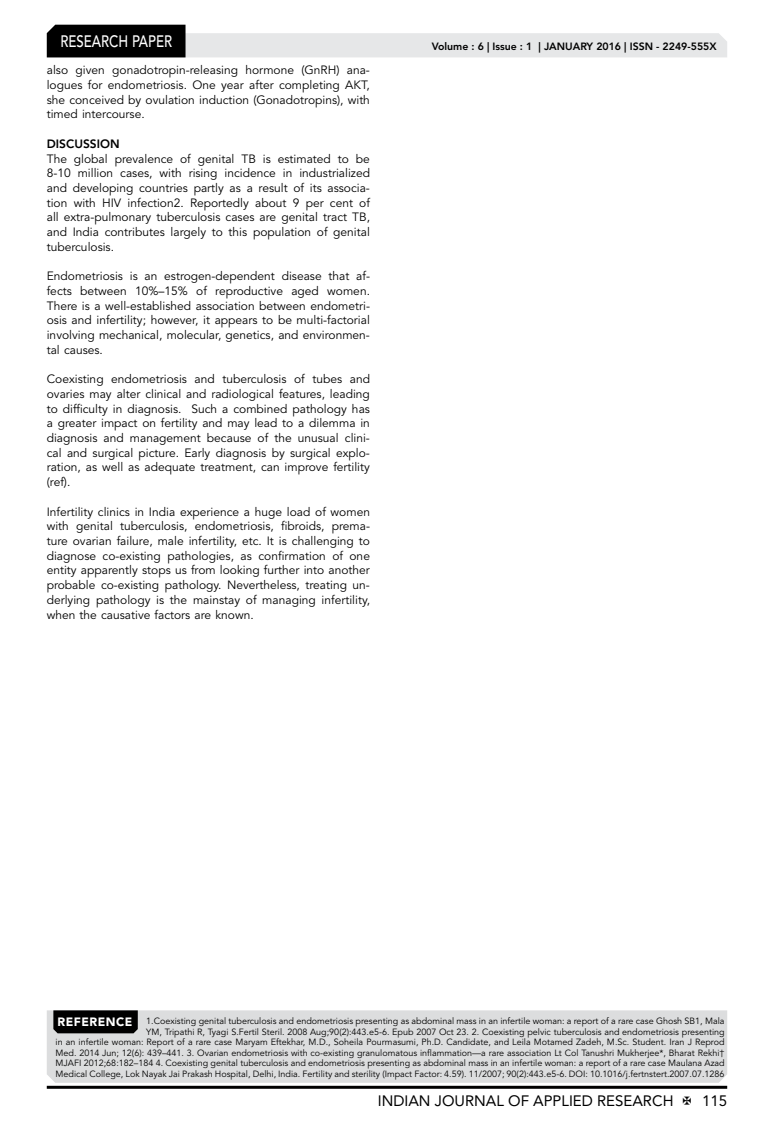
<style>
.page{position:relative;width:774px;height:1136px;background:#fff}
.page>*{position:absolute;margin:0;border:0;box-sizing:border-box;transform-origin:0 0}
.t1{font:500 16.5px "Avenir LT Std";color:#fff;scale:.8 1}
.t2{font:15px "Avenir LT Std";color:#000}
.t3{font:12px/14.7px "Avenir LT Std";color:#000;text-align:justify}
.t4{font:800 12px "Avenir LT Std";color:#000}
.t5{font:800 10.5px "Avenir LT Std";color:#000}
.t6{font:9px/10.5px "Avenir LT Std";color:#000;text-align:right}
.s1{font-weight:900;font-size:12px;color:#fff}
</style>
<div class="page">
<hr style="left:47px;top:1085px;width:680px;height:3px;background:#000">
<svg style="left:47px;top:25px;width:680px;height:32px"></svg>
<div style="left:47px;top:1010px;width:680px;height:72px;background:#dcddde"></div>
<svg style="left:53px;top:1010px;width:85px;height:23px"></svg>
<h1 class="t1" style="left:60px;top:32px;width:139px">RESEARCH PAPER</h1>
<p class="t3" style="left:47px;top:63px;width:325px">also given gonadotropin-releasing hormone (GnRH) ana&shy;logues for endometriosis. One year after completing AKT, she conceived by ovulation induction (Gonadotropins), with timed intercourse.</p>
<p class="t4" style="left:47px;top:136px;width:74px">DISCUSSION</p>
<p class="t3" style="left:47px;top:151px;width:325px">The global prevalence of genital TB is estimated to be 8-10 million cases, with rising incidence in industrialized and developing countries partly as a result of its associa&shy;tion with HIV infection2. Reportedly about 9 per cent of all extra-pulmonary tuberculosis cases are genital tract TB, and India contributes largely to this population of genital tuberculosis.</p>
<p class="t3" style="left:47px;top:269px;width:325px">Endometriosis is an estrogen-dependent disease that af&shy;fects between 10%–15% of reproductive aged women.<br>There is a well-established association between endometri&shy;osis and infertility; however, it appears to be multi-factorial involving mechanical, molecular, genetics, and environmen&shy;tal causes.</p>
<p class="t3" style="left:47px;top:372px;width:325px">Coexisting endometriosis and tuberculosis of tubes and ovaries may alter clinical and radiological features, leading to difficulty in diagnosis. Such a combined pathology has a greater impact on fertility and may lead to a dilemma in diagnosis and management because of the unusual clini&shy;cal and surgical picture. Early diagnosis by surgical explo&shy;ration, as well as adequate treatment, can improve fertility (ref).</p>
<p class="t3" style="left:47px;top:504px;width:325px">Infertility clinics in India experience a huge load of women with genital tuberculosis, endometriosis, fibroids, prema&shy;ture ovarian failure, male infertility, etc. It is challenging to diagnose co-existing pathologies, as confirmation of one entity apparently stops us from looking further into another probable co-existing pathology. Nevertheless, treating un&shy;derlying pathology is the mainstay of managing infertility, when the causative factors are known.</p>
<p class="t5" style="left:432px;top:41px;width:286px">Volume : 6 | Issue : 1 | JANUARY 2016 | ISSN - 2249-555X</p>
<p class="t6" style="left:56px;top:1016px;width:671px"><span class="s1">REFERENCE</span> 1.Coexisting genital tuberculosis and endometriosis presenting as abdominal mass in an infertile woman: a report of a rare case Ghosh SB1, Mala YM, Tripathi R, Tyagi S.Fertil Steril. 2008 Aug;90(2):443.e5-6. Epub 2007 Oct 23. 2. Coexisting pelvic tuberculosis and endometriosis presenting<br>in an infertile woman: Report of a rare case Maryam Eftekhar, M.D., Soheila Pourmasumi, Ph.D. Candidate, and Leila Motamed Zadeh, M.Sc. Student. Iran J Reprod Med. 2014 Jun; 12(6): 439–441. 3. Ovarian endometriosis with co-existing granulomatous inflammation—a rare association Lt Col Tanushri Mukherjee*, Bharat Rekhi† MJAFI 2012;68:182–184 4. Coexisting genital tuberculosis and endometriosis presenting as abdominal mass in an infertile woman: a report of a rare case Maulana Azad Medical College, Lok Nayak Jai Prakash Hospital, Delhi, India. Fertility and sterility (Impact Factor: 4.59). 11/2007; 90(2):443.e5-6. DOI: 10.1016/j.fertnstert.2007.07.1286</p>
<p class="t2" style="left:378px;top:1091px;width:297px">INDIAN JOURNAL OF APPLIED RESEARCH</p>
<p class="t2" style="left:702px;top:1091px;width:27px">115</p>
</div>
